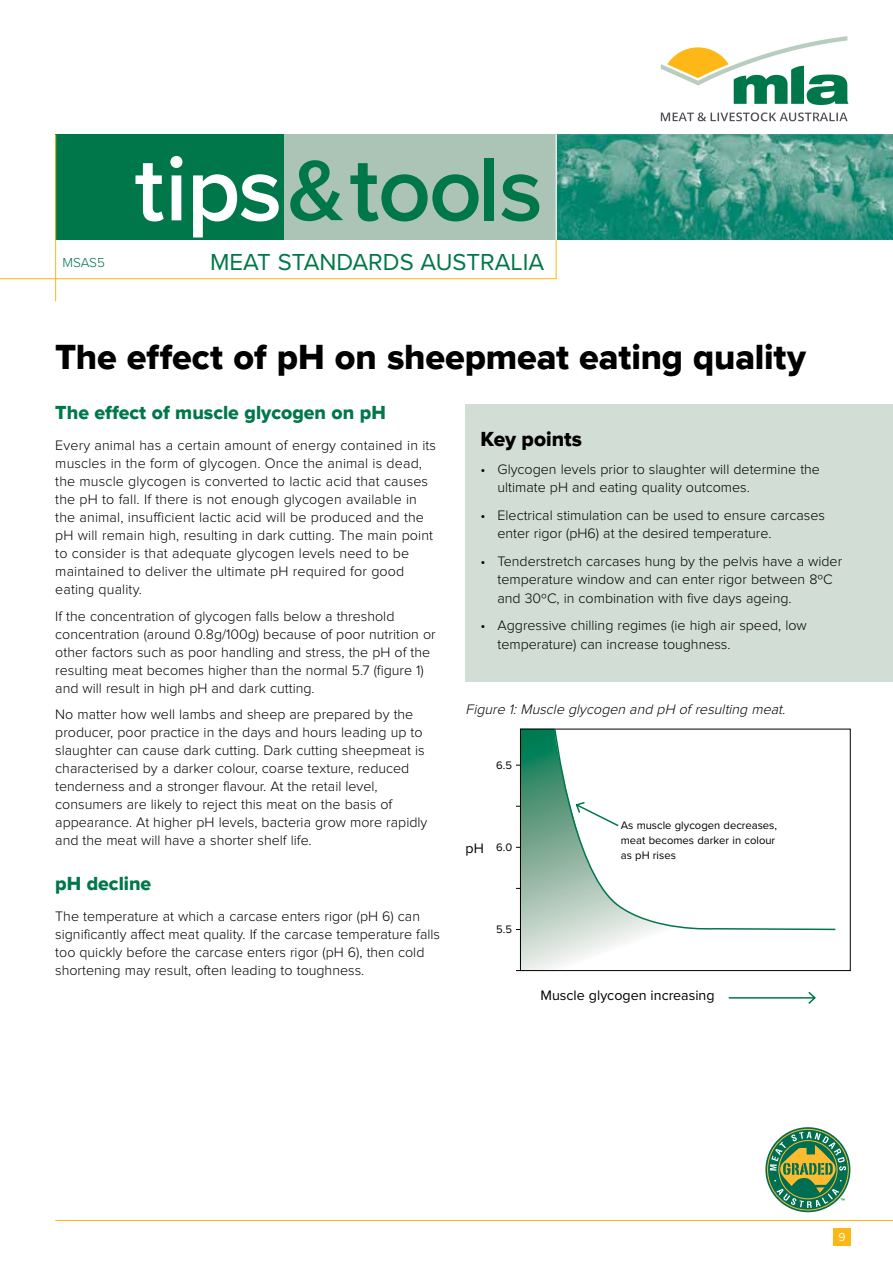
<style>
.page{position:relative;width:893px;height:1263px;background:#fff}
.page>*{position:absolute;margin:0;border:0;box-sizing:border-box;transform-origin:0 0}
.t1{font:600 93px "Proxima Nova";letter-spacing:-.015em;color:#00774a}
.t2{font:36px "Proxima Nova Extrabld";letter-spacing:-.005em;color:#000}
.t3{font:24px "Proxima Nova";color:#00774a}
.t4{font:21px "Proxima Nova Extrabld";color:#000}
.t5{font:19.5px "Proxima Nova Extrabld";color:#00774a}
.t6{font:300 14.25px/18px "Proxima Nova";color:#000}
.t7{font:italic 300 14.25px "Proxima Nova";color:#000}
.t8{font:14.25px "Proxima Nova";color:#000}
.t9{font:300 13.5px "Proxima Nova";letter-spacing:-.005em;color:#00774a}
.t10{font:12px "Proxima Nova";color:#fff}
.t11{font:11.25px/15px "Proxima Nova";color:#000}
.s1{color:#fff}
.s2{font-size:88.5px}
.s3{font-size:14.25px}
</style>
<div class="page">
<div style="left:833px;top:1229px;width:17px;height:17px;background:#fdb714"></div>
<img style="left:557px;top:135px;width:336px;height:105px">
<svg style="left:0;top:240px;width:557px;height:39px"></svg>
<div style="left:55px;top:135px;width:229px;height:105px;background:#00774a"></div>
<div style="left:284px;top:135px;width:272px;height:105px;background:#abc4b6"></div>
<hr style="left:55px;top:135px;width:1px;height:166px;background:#fdb714">
<hr style="left:55px;top:1220px;width:838px;height:1px;background:#fdb714">
<svg style="left:661px;top:36px;width:187px;height:69px"></svg>
<svg style="left:661px;top:112px;width:187px;height:9px"></svg>
<svg style="left:522px;top:731px;width:53px;height:238px"></svg>
<svg style="left:553px;top:729px;width:284px;height:203px"></svg>
<svg style="left:575px;top:801px;width:242px;height:203px"></svg>
<div style="left:466px;top:404px;width:427px;height:278px;background:#d1ddd5"></div>
<svg style="left:767px;top:1128px;width:82px;height:83px"></svg>
<p class="t9" style="left:62px;top:256px;width:44px">MSAS5</p>
<h1 class="t1" style="left:135px;top:120px;width:410px"><span class="s1">tips</span><span class="s2">&amp;</span>tools</h1>
<h3 class="t3" style="left:210px;top:244px;width:336px">MEAT STANDARDS AUSTRALIA</h3>
<h2 class="t2" style="left:55px;top:336px;width:752px">The effect of pH on sheepmeat eating quality</h2>
<h3 class="t5" style="left:55px;top:402px;width:332px">The effect of muscle glycogen on pH</h3>
<p class="t6" style="left:55px;top:437px;width:382px">Every animal has a certain amount of energy contained in its muscles in the form of glycogen. Once the animal is dead, the muscle glycogen is converted to lactic acid that causes the pH to fall. If there is not enough glycogen available in the animal, insufficient lactic acid will be produced and the pH will remain high, resulting in dark cutting. The main point to consider is that adequate glycogen levels need to be maintained to deliver the ultimate pH required for good eating quality.</p>
<p class="t6" style="left:55px;top:607px;width:382px">If the concentration of glycogen falls below a threshold concentration (around 0.8g/100g) because of poor nutrition or other factors such as poor handling and stress, the pH of the resulting meat becomes higher than the normal 5.7 (figure 1) and will result in high pH and dark cutting.</p>
<p class="t6" style="left:55px;top:706px;width:374px">No matter how well lambs and sheep are prepared by the producer, poor practice in the days and hours leading up to slaughter can cause dark cutting. Dark cutting sheepmeat is characterised by a darker colour, coarse texture, reduced tenderness and a stronger flavour. At the retail level, consumers are likely to reject this meat on the basis of appearance. At higher pH levels, bacteria grow more rapidly and the meat will have a shorter shelf life.</p>
<h3 class="t5" style="left:55px;top:872px;width:98px">pH decline</h3>
<p class="t6" style="left:55px;top:907px;width:386px">The temperature at which a carcase enters rigor (pH 6) can significantly affect meat quality. If the carcase temperature falls too quickly before the carcase enters rigor (pH 6), then cold shortening may result, often leading to toughness.</p>
<h3 class="t4" style="left:480px;top:427px;width:103px">Key points</h3>
<p class="t6" style="left:497px;top:460px;width:324px;line-height:18.5px;text-indent:-17px">• Glycogen levels prior to slaughter will determine the ultimate pH and eating quality outcomes.</p>
<p class="t6" style="left:497px;top:506px;width:329px;line-height:18.5px;text-indent:-17px">• Electrical stimulation can be used to ensure carcases enter rigor (pH6) at the desired temperature.</p>
<p class="t6" style="left:497px;top:552px;width:346px;line-height:18.5px;text-indent:-17px">• Tenderstretch carcases hung by the pelvis have a wider temperature window and can enter rigor between 8ºC and 30ºC, in combination with five days ageing.</p>
<p class="t6" style="left:497px;top:617px;width:311px;line-height:18.5px;text-indent:-17px">• Aggressive chilling regimes (ie high air speed, low temperature) can increase toughness.</p>
<p class="t7" style="left:466px;top:703px;width:324px">Figure 1: Muscle glycogen and pH of resulting meat.</p>
<p class="t11" style="left:496px;top:757px;width:17px">6.5</p>
<p class="t11" style="left:466px;top:839px;width:48px"><span class="s3">pH</span> 6.0</p>
<p class="t11" style="left:496px;top:921px;width:17px">5.5</p>
<p class="t11" style="left:621px;top:817px;width:158px">As muscle glycogen decreases, meat becomes darker in colour as pH rises</p>
<p class="t8" style="left:541px;top:984px;width:176px">Muscle glycogen increasing</p>
<p class="t10" style="left:838px;top:1228px;width:9px">9</p>
</div>
